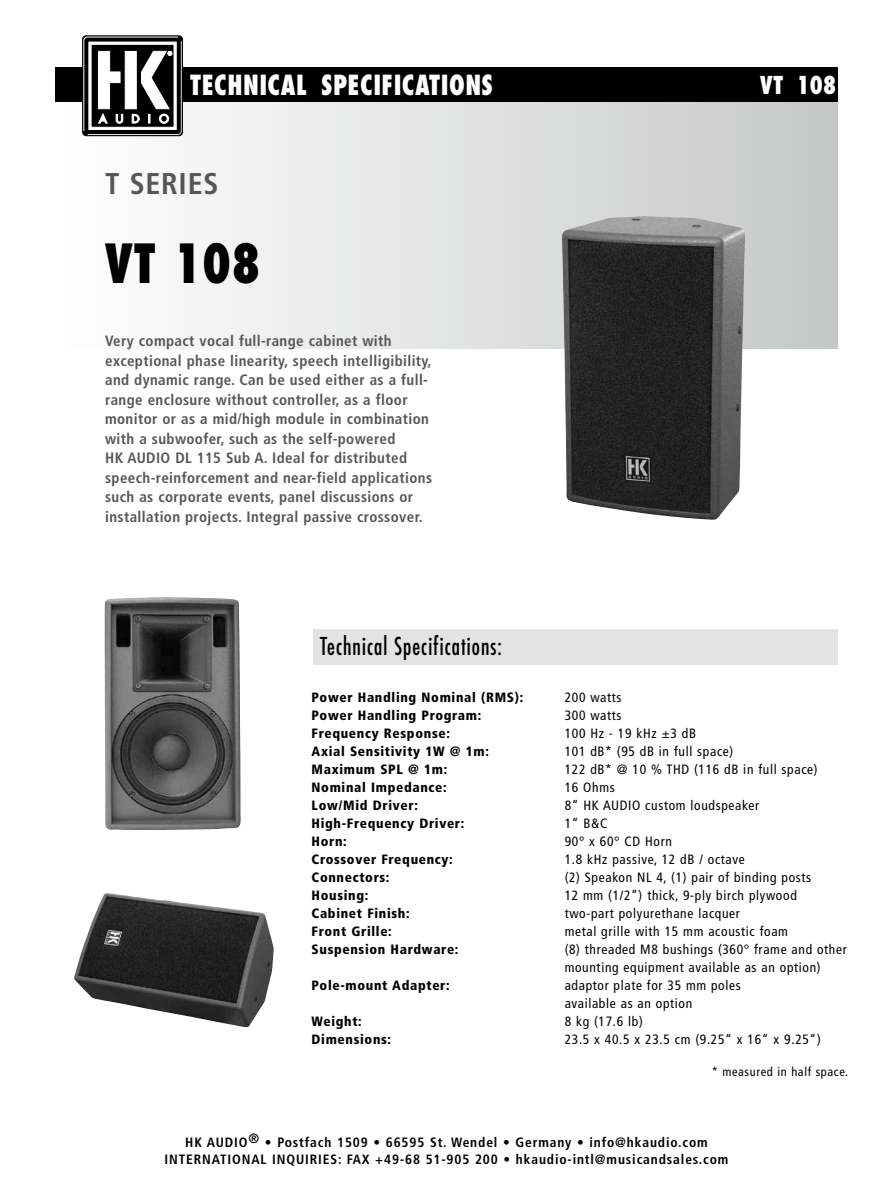
<style>
.page{position:relative;width:893px;height:1191px;background:#fff}
.page>*{position:absolute;margin:0;border:0;box-sizing:border-box;transform-origin:0 0}
.t1{font:800 condensed 52.5px "Futura";color:#000;scale:.9 1}
.t2{font:700 condensed 30px "Frutiger";color:#565655}
.t3{font:800 condensed 27px "Futura";letter-spacing:.015em;color:#fff;scale:.9 1}
.t4{font:condensed 24px "Futura";letter-spacing:.05em;color:#000;scale:.9 1}
.t5{font:800 condensed 24px "Futura";color:#fff;scale:.9 1}
.t6{font:700 condensed 15px/19.5px "Frutiger";letter-spacing:.025em;color:#565655}
.t7{font:condensed 13.5px/18px "Frutiger";letter-spacing:.05em;color:#000}
.t8{font:900 condensed 13.5px "Frutiger";letter-spacing:.05em;color:#000}
.t9{font:700 condensed 13.5px/16.2px "Frutiger";letter-spacing:.065em;color:#000}
.t10{font:condensed 12.45px "Frutiger";letter-spacing:.05em;color:#000}
</style>
<div class="page">
<div style="left:55px;top:99px;width:783px;height:250px;background:linear-gradient(to right,#fff,#c6c7c7)"></div>
<div style="left:55px;top:68px;width:783px;height:34px;background:#000"></div>
<div style="left:83px;top:36px;width:100px;height:100px;border:1px solid #000;border-radius:4px"></div>
<svg style="left:84px;top:37px;width:98px;height:98px"></svg>
<img style="left:562px;top:216px;width:183px;height:303px">
<img style="left:105px;top:597px;width:136px;height:233px">
<div style="left:313px;top:629px;width:525px;height:35px;background:#e3e3e3"></div>
<img style="left:74px;top:893px;width:200px;height:134px">
<h3 class="t3" style="left:190px;top:67px;width:338px">TECHNICAL SPECIFICATIONS</h3>
<h3 class="t5" style="left:760px;top:70px;width:86px">VT 108</h3>
<h2 class="t2" style="left:105px;top:166px;width:112px">T Series</h2>
<h1 class="t1" style="left:105px;top:229px;width:174px">VT 108</h1>
<p class="t6" style="left:105px;top:331px;width:328px">Very compact vocal full-range cabinet with exceptional phase linearity, speech intelligibility, and dynamic range. Can be used either as a full&shy;range enclosure without controller, as a floor monitor or as a mid/high module in combination with a subwoofer, such as the self-powered<br>HK AUDIO DL 115 Sub A. Ideal for distributed speech-reinforcement and near-field applications such as corporate events, panel discussions or installation projects. Integral passive crossover.</p>
<h3 class="t4" style="left:320px;top:630px;width:204px">Technical Specifications:</h3>
<p class="t8" style="left:312px;top:689px;width:213px">Power Handling Nominal (RMS):</p>
<p class="t7" style="left:565px;top:688px;width:58px">200 watts</p>
<p class="t8" style="left:312px;top:707px;width:171px">Power Handling Program:</p>
<p class="t7" style="left:565px;top:706px;width:58px">300 watts</p>
<p class="t8" style="left:312px;top:725px;width:140px">Frequency Response:</p>
<p class="t7" style="left:565px;top:724px;width:133px">100 Hz - 19 kHz ±3 dB</p>
<p class="t8" style="left:312px;top:743px;width:179px">Axial Sensitivity 1W @ 1m:</p>
<p class="t7" style="left:565px;top:742px;width:170px">101 dB* (95 dB in full space)</p>
<p class="t8" style="left:312px;top:761px;width:137px">Maximum SPL @ 1m:</p>
<p class="t7" style="left:565px;top:760px;width:255px">122 dB* @ 10 % THD (116 dB in full space)</p>
<p class="t8" style="left:312px;top:779px;width:137px">Nominal Impedance:</p>
<p class="t7" style="left:565px;top:778px;width:52px">16 Ohms</p>
<p class="t8" style="left:312px;top:797px;width:108px">Low/Mid Driver:</p>
<p class="t7" style="left:565px;top:796px;width:196px">8“ HK AUDIO custom loudspeaker</p>
<p class="t8" style="left:312px;top:815px;width:154px">High-Frequency Driver:</p>
<p class="t7" style="left:565px;top:814px;width:44px">1“ B&amp;C</p>
<p class="t8" style="left:312px;top:833px;width:37px">Horn:</p>
<p class="t7" style="left:565px;top:832px;width:109px">90° x 60° CD Horn</p>
<p class="t8" style="left:312px;top:851px;width:143px">Crossover Frequency:</p>
<p class="t7" style="left:565px;top:850px;width:182px">1.8 kHz passive, 12 dB / octave</p>
<p class="t8" style="left:312px;top:869px;width:79px">Connectors:</p>
<p class="t7" style="left:565px;top:868px;width:248px">(2) Speakon NL 4, (1) pair of binding posts</p>
<p class="t8" style="left:312px;top:887px;width:58px">Housing:</p>
<p class="t7" style="left:565px;top:886px;width:234px">12 mm (1/2”) thick, 9-ply birch plywood</p>
<p class="t8" style="left:312px;top:905px;width:100px">Cabinet Finish:</p>
<p class="t7" style="left:565px;top:904px;width:177px">two-part polyurethane lacquer</p>
<p class="t8" style="left:312px;top:923px;width:82px">Front Grille:</p>
<p class="t7" style="left:565px;top:922px;width:225px">metal grille with 15 mm acoustic foam</p>
<p class="t8" style="left:312px;top:941px;width:148px">Suspension Hardware:</p>
<p class="t7" style="left:565px;top:940px;width:284px">(8) threaded M8 bushings (360° frame and other mounting equipment available as an option)</p>
<p class="t8" style="left:312px;top:977px;width:140px">Pole-mount Adapter:</p>
<p class="t7" style="left:565px;top:976px;width:178px">adaptor plate for 35 mm poles available as an option</p>
<p class="t8" style="left:312px;top:1013px;width:52px">Weight:</p>
<p class="t7" style="left:565px;top:1012px;width:80px">8 kg (17.6 lb)</p>
<p class="t8" style="left:312px;top:1031px;width:81px">Dimensions:</p>
<p class="t7" style="left:565px;top:1030px;width:258px">23.5 x 40.5 x 23.5 cm (9.25“ x 16“ x 9.25“)</p>
<p class="t10" style="left:712px;top:1064px;width:138px">* measured in half space.</p>
<p class="t9" style="left:164px;top:1134px;width:545px;text-indent:21px">HK AUDIO® • Postfach 1509 • 66595 St. Wendel • Germany • info@hkaudio.com<br>INTERNATIONAL INQUIRIE</p>
<p class="t9" style="left:330px;top:1150px;width:400px">S: FAX +49-68 51-905 200 • hkaudio-intl@musicandsales.com</p>
</div>
